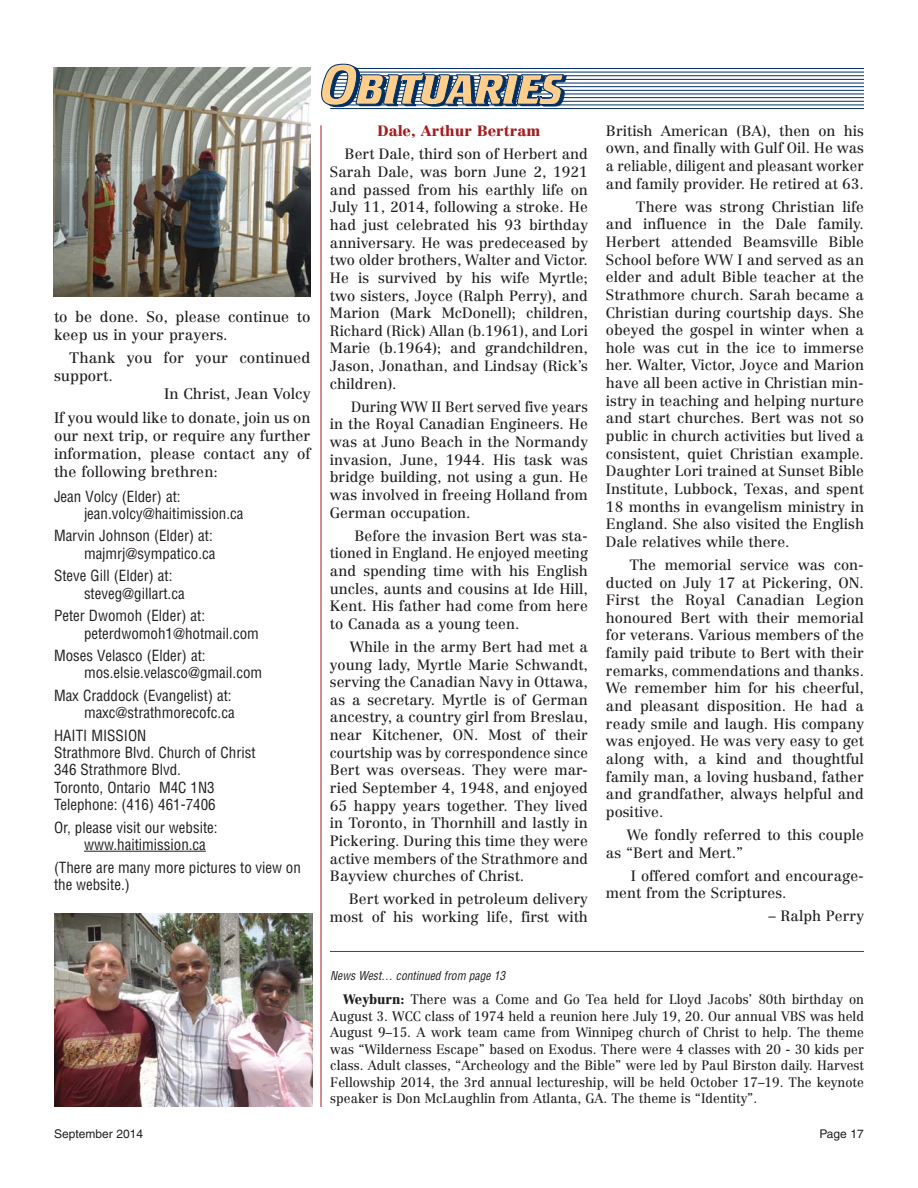
<style>
.page{position:relative;width:918px;height:1188px;background:#fff}
.page>*{position:absolute;margin:0;border:0;box-sizing:border-box;transform-origin:0 0}
.t1{font:condensed 15px/17.2px "Helvetica";color:#231f20}
.t2{font:15px/18px "Centennial";color:#231f20}
.t3{font:14.7px/17.7px "Centennial";color:#231f20;text-align:justify}
.t4{font:14.7px/17.7px "Centennial";color:#231f20;text-align:justify;scale:.96 1}
.t5{font:900 14.7px "Centennial";color:#a51c20}
.t6{font:13.5px/16.5px "Centennial";color:#231f20;text-align:justify;scale:.95 1}
.t7{font:italic condensed 12px "Helvetica";color:#231f20;scale:.96 1}
.t8{font:12px "Helvetica";color:#231f20}
.s1{font-weight:900}
</style>
<div class="page">
<hr style="left:330px;top:68px;width:534px;height:1px;background:#002f66">
<hr style="left:330px;top:72px;width:534px;height:1px;background:#002f66">
<hr style="left:330px;top:75px;width:534px;height:1px;background:#002f66">
<hr style="left:330px;top:79px;width:534px;height:1px;background:#002f66">
<hr style="left:330px;top:83px;width:534px;height:1px;background:#002f66">
<hr style="left:330px;top:86px;width:534px;height:1px;background:#002f66">
<hr style="left:330px;top:90px;width:534px;height:1px;background:#002f66">
<hr style="left:330px;top:94px;width:534px;height:1px;background:#002f66">
<hr style="left:330px;top:97px;width:534px;height:1px;background:#002f66">
<hr style="left:330px;top:101px;width:534px;height:1px;background:#002f66">
<hr style="left:330px;top:105px;width:534px;height:1px;background:#002f66">
<hr style="left:330px;top:108px;width:534px;height:1px;background:#002f66">
<svg style="left:321px;top:64px;width:246px;height:46px"></svg>
<hr style="left:330px;top:951px;width:534px;height:1px;background:#a51c20">
<img style="left:54px;top:913px;width:258px;height:194px">
<hr style="left:84px;top:851px;width:122px;height:1px;background:#231f20">
<img style="left:53px;top:68px;width:257px;height:229px">
<hr style="left:321px;top:125px;width:1px;height:982px;background:#a51c20">
<p class="t2" style="left:54px;top:309px;width:258px">to be done. So, please continue to keep us in your prayers.</p>
<p class="t2" style="left:69px;top:350px;width:243px">Thank you for your continued</p>
<p class="t2" style="left:54px;top:368px;width:60px">support.</p>
<p class="t2" style="left:164px;top:386px;width:148px">In Christ, Jean Volcy</p>
<p class="t2" style="left:54px;top:410px;width:258px;text-align:justify">If you would like to donate, join us on our next trip, or require any further information, please contact any of the following brethren:</p>
<p class="t1" style="left:84px;top:489px;width:161px;text-indent:-30px">Jean Volcy (Elder) at: jean.volcy@haitimission.ca</p>
<p class="t1" style="left:54px;top:529px;width:163px;text-align:right">Marvin Johnson (Elder) at: majmrj@sympatico.ca</p>
<p class="t1" style="left:84px;top:569px;width:102px;text-indent:-30px">Steve Gill (Elder) at: steveg@gillart.ca</p>
<p class="t1" style="left:84px;top:608px;width:176px;text-indent:-30px">Peter Dwomoh (Elder) at: peterdwomoh1@hotmail.com</p>
<p class="t1" style="left:84px;top:648px;width:180px;text-indent:-30px">Moses Velasco (Elder) at: mos.elsie.velasco@gmail.com</p>
<p class="t1" style="left:54px;top:688px;width:182px;text-align:right">Max Craddock (Evangelist) at: maxc@strathmorecofc.ca</p>
<p class="t1" style="left:54px;top:728px;width:203px">HAITI MISSION<br>Strathmore Blvd. Church of Christ<br>346 Strathmore Blvd.<br>Toronto, Ontario M4C 1N3<br>Telephone: (416) 461-7406</p>
<p class="t1" style="left:84px;top:820px;width:135px;text-indent:-30px">Or, please visit our website: www.haitimission.ca</p>
<p class="t1" style="left:54px;top:860px;width:248px">(There are many more pictures to view on the website.)</p>
<p class="t5" style="left:378px;top:125px;width:164px">Dale, Arthur Bertram</p>
<p class="t3" style="left:330px;top:147px;width:260px;text-indent:15px">Bert Dale, third son of Herbert and Sarah Dale, was born June 2, 1921 and passed from his earthly life on July 11, 2014, following a stroke. He had just celebrated his 93 birthday anniversary. He was predeceased by two older brothers, Walter and Victor.<br>He is survived by his wife Myrtle; two sisters, Joyce (Ralph Perry), and Marion (Mark McDonell); children, Richard (Rick) Allan (b.1961), and Lori Marie (b.1964); and grandchildren, Jason, Jonathan, and Lindsay (Rick’s children).</p>
<p class="t4" style="left:330px;top:399px;width:270px;text-indent:21px">During WW II Bert served five years in the Royal Canadian Engineers. He was at Juno Beach in the Normandy invasion, June, 1944. His task was bridge building, not using a gun. He was involved in freeing Holland from German occupation.</p>
<p class="t3" style="left:330px;top:528px;width:260px;text-indent:25px">Before the invasion Bert was sta&shy;tioned in England. He enjoyed meeting and spending time with his English uncles, aunts and cousins at Ide Hill, Kent. His father had come from here to Canada as a young teen.</p>
<p class="t3" style="left:330px;top:639px;width:260px;text-indent:20px">While in the army Bert had met a young lady, Myrtle Marie Schwandt, serving the Canadian Navy in Ottawa, as a secretary. Myrtle is of German ancestry, a country girl from Breslau, near Kitchener, ON. Most of their courtship was by correspondence since Bert was overseas. They were mar&shy;ried September 4, 1948, and enjoyed 65 happy years together. They lived in Toronto, in Thornhill and lastly in Pickering. During this time they were active members of the Strathmore and Bayview churches of Christ.</p>
<p class="t3" style="left:330px;top:891px;width:260px;text-align:right">Bert worked in petroleum delivery most of his working life, first with</p>
<p class="t3" style="left:606px;top:123px;width:260px">British American (BA), then on his own, and finally with Gulf Oil. He was a reliable, diligent and pleasant worker and family provider. He retired at 63.</p>
<p class="t3" style="left:606px;top:199px;width:260px;text-indent:30px">There was strong Christian life and influence in the Dale family.<br>Herbert attended Beamsville Bible School before WW I and served as an elder and adult Bible teacher at the Strathmore church. Sarah became a Christian during courtship days. She obeyed the gospel in winter when a hole was cut in the ice to immerse her. Walter, Victor, Joyce and Marion have all been active in Christian min&shy;istry in teaching and helping nurture and start churches. Bert was not so public in church activities but lived a consistent, quiet Christian example.<br>Daughter Lori trained at Sunset Bible Institute, Lubbock, Texas, and spent 18 months in evangelism ministry in England. She also visited the English Dale relatives while there.</p>
<p class="t3" style="left:606px;top:557px;width:260px;text-indent:23px">The memorial service was con&shy;ducted on July 17 at Pickering, ON.<br>First the Royal Canadian Legion honoured Bert with their memorial for veterans. Various members of the family paid tribute to Bert with their remarks, commendations and thanks.<br>We remember him for his cheerful, and pleasant disposition. He had a ready smile and laugh. His company was enjoyed. He was very easy to get along with, a kind and thoughtful family man, a loving husband, father and grandfather, always helpful and positive.</p>
<p class="t3" style="left:606px;top:827px;width:260px;text-indent:21px">We fondly referred to this couple as “Bert and Mert.”</p>
<p class="t3" style="left:606px;top:868px;width:260px;text-indent:25px">I offered comfort and encourage&shy;ment from the Scriptures.</p>
<p class="t3" style="left:768px;top:908px;width:97px">– Ralph Perry</p>
<p class="t7" style="left:330px;top:971px;width:184px">News West… continued from page 13</p>
<p class="t6" style="left:330px;top:992px;width:563px;text-indent:13px"><span class="s1">Weyburn:</span> There was a Come and Go Tea held for Lloyd Jacobs’ 80th birthday on August 3. WCC class of 1974 held a reunion here July 19, 20. Our annual VBS was held August 9–15. A work team came from Winnipeg church of Christ to help. The theme was “Wilderness Escape” based on Exodus. There were 4 classes with 20 - 30 kids per class. Adult classes, “Archeology and the Bible” were led by Paul Birston daily. Harvest Fellowship 2014, the 3rd annual lectureship, will be held October 17–19. The keynote speaker is Don McLaughlin from Atlanta, GA. The theme is “Identity”.</p>
<p class="t8" style="left:54px;top:1129px;width:91px">September 2014</p>
<p class="t8" style="left:819px;top:1129px;width:46px">Page 17</p>
</div>
